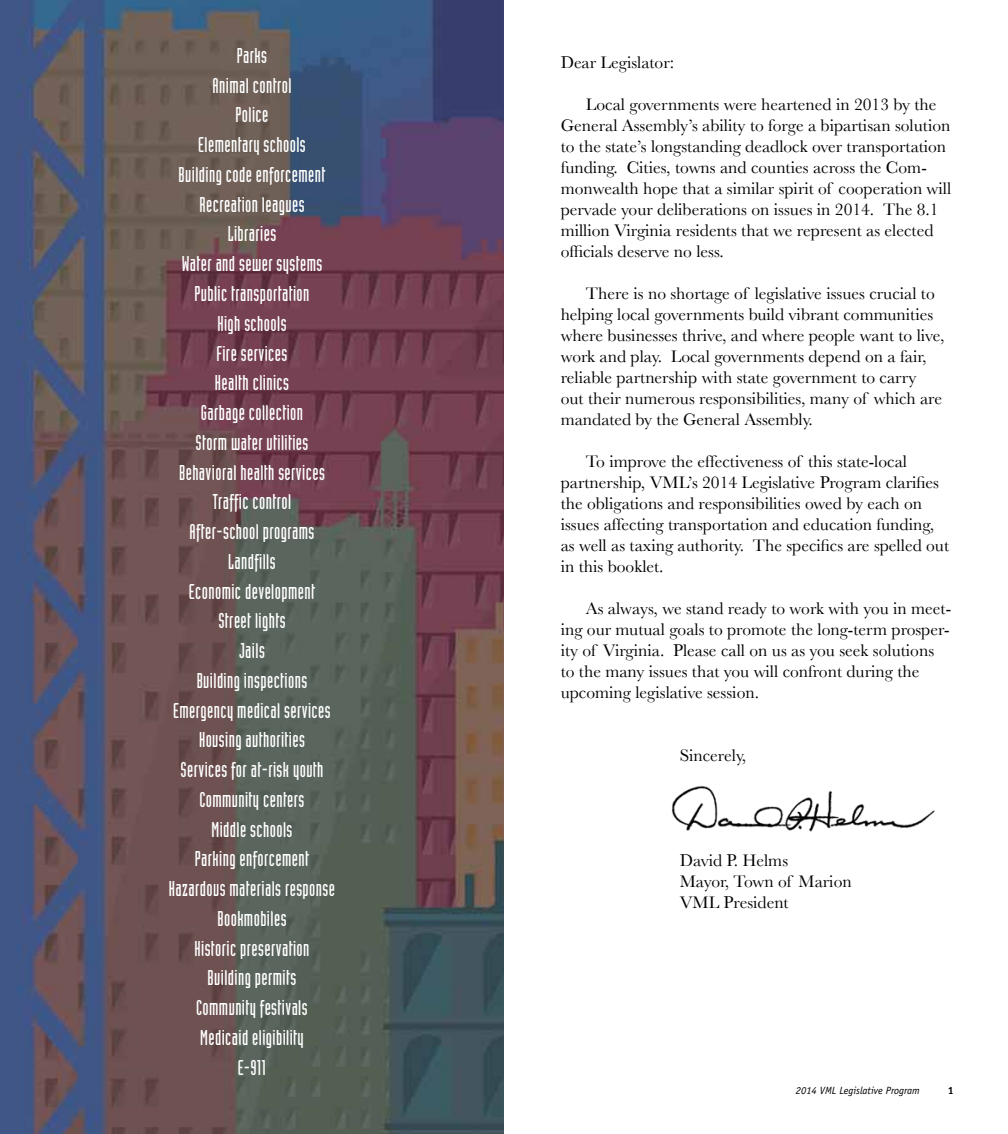
<style>
.page{position:relative;width:1008px;height:1134px;background:#fff}
.page>*{position:absolute;margin:0;border:0;box-sizing:border-box;transform-origin:0 0}
.t1{font:21px/29.8px "Industria Solid";letter-spacing:.02em;color:#fff;text-align:center}
.t2{font:17.5px/21px "Baskerville";color:#000}
.t3{font:italic 10.5px "Officina Sans";color:#000}
.t4{font:700 10.5px "Officina Sans";color:#000}
</style>
<div class="page">
<img style="left:0;top:0;width:504px;height:1134px">
<img style="left:672px;top:785px;width:263px;height:47px">
<p class="t1" style="left:169px;top:41px;width:168px">Parks<br>Animal control<br>Police<br>Elementary schools<br>Building code enforcement<br>Recreation leagues<br>Libraries<br>Water and sewer systems<br>Public transportation<br>High schools<br>Fire services<br>Health clinics<br>Garbage collection<br>Storm water utilities<br>Behavioral health services<br>Traffic control<br>After-school programs<br>Landfills<br>Economic development<br>Street lights<br>Jails<br>Building inspections<br>Emergency medical services<br>Housing authorities<br>Services for at-risk youth<br>Community centers<br>Middle schools<br>Parking enforcement<br>Hazardous materials response<br>Bookmobiles<br>Historic preservation<br>Building permits<br>Community festivals<br>Medicaid eligibility<br>E-911</p>
<p class="t2" style="left:561px;top:52px;width:115px">Dear Legislator:</p>
<p class="t2" style="left:561px;top:94px;width:392px;text-indent:25px">Local governments were heartened in 2013 by the General Assembly’s ability to forge a bipartisan solution to the state’s longstanding deadlock over transportation funding. Cities, towns and counties across the Com&shy;monwealth hope that a similar spirit of cooperation will pervade your deliberations on issues in 2014. The 8.1 million Virginia residents that we represent as elected officials deserve no less.</p>
<p class="t2" style="left:561px;top:283px;width:385px;text-indent:25px">There is no shortage of legislative issues crucial to helping local governments build vibrant communities where businesses thrive, and where people want to live, work and play. Local governments depend on a fair, reliable partnership with state government to carry<br>out their numerous responsibilities, many of which are mandated by the General Assembly.</p>
<p class="t2" style="left:561px;top:451px;width:390px;text-indent:25px">To improve the effectiveness of this state-local partnership, VML’s 2014 Legislative Program clarifies the obligations and responsibilities owed by each on issues affecting transportation and education funding, as well as taxing authority. The specifics are spelled out in this booklet.</p>
<p class="t2" style="left:561px;top:598px;width:392px;text-indent:25px">As always, we stand ready to work with you in meet&shy;ing our mutual goals to promote the long-term prosper&shy;ity of Virginia. Please call on us as you seek solutions to the many issues that you will confront during the upcoming legislative session.</p>
<p class="t2" style="left:680px;top:745px;width:68px">Sincerely,</p>
<p class="t2" style="left:680px;top:850px;width:174px">David P. Helms<br>Mayor, Town of Marion<br>VML President</p>
<p class="t3" style="left:796px;top:1085px;width:125px">2014 VML Legislative Program</p>
<p class="t4" style="left:948px;top:1084px;width:7px">1</p>
</div>
